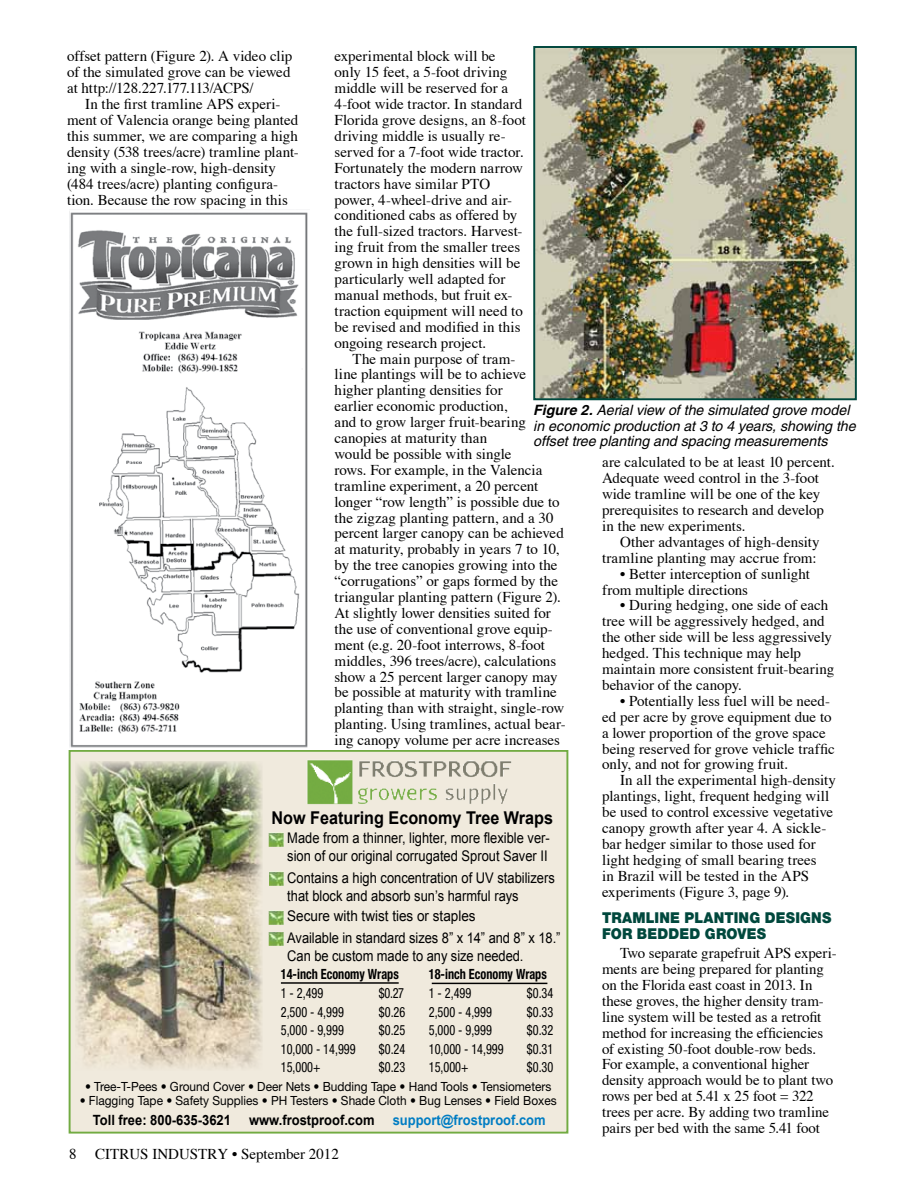
<style>
.page{position:relative;width:905px;height:1188px;background:#fff}
.page>*{position:absolute;margin:0;border:0;box-sizing:border-box;transform-origin:0 0}
.t1{font:700 17.7px "Arial";color:#000;scale:.92 1}
.t2{font:15px/15.9px "Times";color:#000}
.t3{font:900 15px/16.5px "Helvetica Neue";letter-spacing:.015em;color:#00483d;scale:.93 1}
.t4{font:14.7px/17.7px "Arial";color:#000;scale:.88 1}
.t5{font:14.7px/22px "Arial";color:#000;scale:.92 1}
.t6{font:italic 14.25px/15.8px "Helvetica";color:#000}
.t7{font:condensed 14.1px "Helvetica Neue";color:#000;scale:.87 1}
.t8{font:700 14.1px "Arial";color:#000;scale:.92 1}
.t9{font:700 condensed 14.1px "Helvetica Neue";color:#000;scale:.87 1}
.t10{font:700 14.1px "Arial";color:#007dc3;scale:.92 1}
.t11{font:12.6px "Helvetica Neue";color:#000;scale:.94 1}
.s1{font-weight:700}
</style>
<div class="page">
<img style="left:69px;top:211px;width:239px;height:537px">
<div style="left:70px;top:751px;width:497px;height:382px;background:#f0eadd"></div>
<div style="left:69px;top:750px;width:499px;height:384px;border:2px solid #72ab42"></div>
<img style="left:75px;top:761px;width:187px;height:308px">
<img style="left:269px;top:833px;width:14px;height:13px">
<img style="left:269px;top:872px;width:14px;height:13px">
<img style="left:269px;top:911px;width:14px;height:13px">
<img style="left:269px;top:932px;width:14px;height:13px">
<hr style="left:432px;top:983px;width:115px;height:1px;background:#000">
<hr style="left:281px;top:982px;width:117px;height:2px;background:#000">
<img style="left:307px;top:760px;width:205px;height:45px">
<img style="left:536px;top:49px;width:317px;height:348px">
<div style="left:533px;top:46px;width:323px;height:354px;border:2px solid #00483d"></div>
<p class="t2" style="left:67px;top:48px;width:227px;text-align:justify">offset pattern (Figure 2). A video clip of the simulated grove can be viewed at http://128.227.177.113/ACPS/</p>
<p class="t2" style="left:67px;top:96px;width:233px;text-indent:18px">In the first tramline APS experi&shy;ment of Valencia orange being planted this summer, we are comparing a high density (538 trees/acre) tramline plant&shy;ing with a single-row, high-density (484 trees/acre) planting configura&shy;tion. Because the row spacing in this</p>
<p class="t2" style="left:334px;top:48px;width:193px">experimental block will be<br>only 15 feet, a 5-foot driving middle will be reserved for a<br>4-foot wide tractor. In standard<br>Florida grove designs, an 8-foot driving middle is usually re&shy;served for a 7-foot wide tractor.<br>Fortunately the modern narrow tractors have similar PTO power, 4-wheel-drive and air&shy;conditioned cabs as offered by the full-sized tractors. Harvest&shy;ing fruit from the smaller trees grown in high densities will be particularly well adapted for manual methods, but fruit ex&shy;traction equipment will need to be revised and modified in this ongoing research project.</p>
<p class="t2" style="left:334px;top:350px;width:232px;text-indent:18px">The main purpose of tram-<br>line plantings will be to achieve higher planting densities for<br>earlier economic production,<br>and to grow larger fruit-bearing canopies at maturity than<br>would be possible with single<br>rows. For example, in the Valencia tramline experiment, a 20 percent longer “row length” is possible due to the zigzag planting pattern, and a 30 percent larger canopy can be achieved at maturity, probably in years 7 to 10, by the tree canopies growing into the “corrugations” or gaps formed by the triangular planting pattern (Figure 2).<br>At slightly lower densities suited for the use of conventional grove equip&shy;ment (e.g. 20-foot interrows, 8-foot middles, 396 trees/acre), calculations show a 25 percent larger canopy may be possible at maturity with tramline planting than with straight, single-row planting. Using tramlines, actual bear&shy;ing canopy volume per acre increases</p>
<p class="t6" style="left:533px;top:402px;width:324px"><span class="s1">Figure 2.</span> Aerial view of the simulated grove model in economic production at 3 to 4 years, showing the offset tree planting and spacing measurements</p>
<p class="t2" style="left:602px;top:454px;width:234px">are calculated to be at least 10 percent.<br>Adequate weed control in the 3-foot wide tramline will be one of the key prerequisites to research and develop in the new experiments.</p>
<p class="t2" style="left:602px;top:534px;width:219px;text-align:right">Other advantages of high-density tramline planting may accrue from:</p>
<p class="t2" style="left:602px;top:565px;width:209px;text-indent:18px">• Better interception of sunlight from multiple directions</p>
<p class="t2" style="left:602px;top:597px;width:234px;text-indent:18px">• During hedging, one side of each tree will be aggressively hedged, and the other side will be less aggressively hedged. This technique may help maintain more consistent fruit-bearing behavior of the canopy.</p>
<p class="t2" style="left:602px;top:693px;width:234px;text-indent:18px">• Potentially less fuel will be need&shy;ed per acre by grove equipment due to a lower proportion of the grove space being reserved for grove vehicle traffic only, and not for growing fruit.</p>
<p class="t2" style="left:602px;top:772px;width:235px;text-indent:18px">In all the experimental high-density plantings, light, frequent hedging will be used to control excessive vegetative canopy growth after year 4. A sickle&shy;bar hedger similar to those used for light hedging of small bearing trees<br>in Brazil will be tested in the APS experiments (Figure 3, page 9).</p>
<p class="t3" style="left:602px;top:909px;width:248px">TRAMLINE PLANTING DESIGNS<br>FOR BEDDED GROVES</p>
<p class="t2" style="left:602px;top:945px;width:236px;text-indent:18px">Two separate grapefruit APS experi&shy;ments are being prepared for planting on the Florida east coast in 2013. In these groves, the higher density tram&shy;line system will be tested as a retrofit method for increasing the efficiencies of existing 50-foot double-row beds.<br>For example, a conventional higher density approach would be to plant two rows per bed at 5.41 x 25 foot = 322 trees per acre. By adding two tramline pairs per bed with the same 5.41 foot</p>
<p class="t1" style="left:271px;top:806px;width:307px">Now Featuring Economy Tree Wraps</p>
<p class="t4" style="left:287px;top:829px;width:300px">Made from a thinner, lighter, more flexible ver&shy;sion of our original corrugated Sprout Saver II</p>
<p class="t4" style="left:287px;top:869px;width:305px">Contains a high concentration of UV stabilizers that block and absorb sun’s harmful rays</p>
<p class="t5" style="left:287px;top:905px;width:298px">Secure with twist ties or staples<br>Available in standard sizes 8” x 14” and 8” x 18.”</p>
<p class="t4" style="left:287px;top:947px;width:270px">Can be custom made to any size needed.</p>
<p class="t9" style="left:281px;top:966px;width:137px">14-inch Economy Wraps</p>
<p class="t7" style="left:281px;top:985px;width:50px">1 - 2,499</p>
<p class="t7" style="left:379px;top:985px;width:30px">$0.27</p>
<p class="t7" style="left:281px;top:1004px;width:74px">2,500 - 4,999</p>
<p class="t7" style="left:379px;top:1004px;width:32px">$0.26</p>
<p class="t7" style="left:281px;top:1022px;width:74px">5,000 - 9,999</p>
<p class="t7" style="left:379px;top:1022px;width:32px">$0.25</p>
<p class="t7" style="left:281px;top:1041px;width:87px">10,000 - 14,999</p>
<p class="t7" style="left:379px;top:1041px;width:32px">$0.24</p>
<p class="t7" style="left:281px;top:1059px;width:47px">15,000+</p>
<p class="t7" style="left:379px;top:1059px;width:32px">$0.23</p>
<p class="t9" style="left:429px;top:966px;width:137px">18-inch Economy Wraps</p>
<p class="t7" style="left:429px;top:985px;width:50px">1 - 2,499</p>
<p class="t7" style="left:527px;top:985px;width:32px">$0.34</p>
<p class="t7" style="left:429px;top:1004px;width:74px">2,500 - 4,999</p>
<p class="t7" style="left:527px;top:1004px;width:32px">$0.33</p>
<p class="t7" style="left:429px;top:1022px;width:74px">5,000 - 9,999</p>
<p class="t7" style="left:527px;top:1022px;width:32px">$0.32</p>
<p class="t7" style="left:429px;top:1041px;width:87px">10,000 - 14,999</p>
<p class="t7" style="left:527px;top:1041px;width:32px">$0.31</p>
<p class="t7" style="left:429px;top:1059px;width:47px">15,000+</p>
<p class="t7" style="left:527px;top:1059px;width:32px">$0.30</p>
<p class="t11" style="left:85px;top:1079px;width:497px">• Tree-T-Pees • Ground Cover • Deer Nets • Budding Tape • Hand Tools • Tensiometers</p>
<p class="t11" style="left:80px;top:1093px;width:509px">• Flagging Tape • Safety Supplies • PH Testers • Shade Cloth • Bug Lenses • Field Boxes</p>
<p class="t8" style="left:93px;top:1110px;width:152px">Toll free: 800-635-3621</p>
<p class="t8" style="left:249px;top:1110px;width:138px">www.frostproof.com</p>
<p class="t10" style="left:392px;top:1110px;width:168px">support@frostproof.com</p>
<p class="t2" style="left:69px;top:1146px;width:9px">8</p>
<p class="t2" style="left:95px;top:1146px;width:245px">CITRUS INDUSTRY • September 2012</p>
</div>
